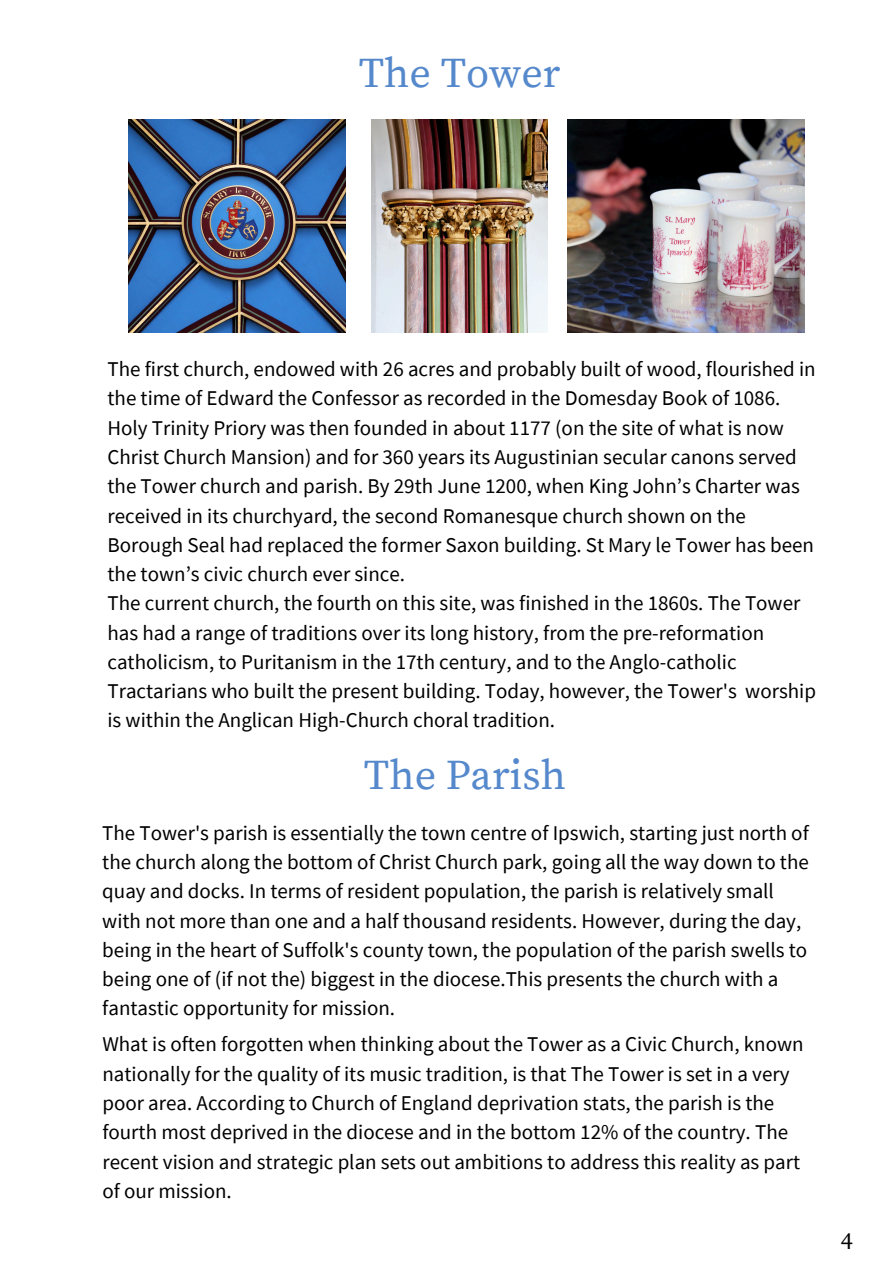
<style>
.page{position:relative;width:894px;height:1264px;background:#fff}
.page>*{position:absolute;margin:0;border:0;box-sizing:border-box;transform-origin:0 0}
.t1{font:42px "Source Serif Pro";color:#5589cc}
.t2{font:24px "Source Serif Pro";color:#000}
.t3{font:21px/29.2px "Source Sans Pro";color:#000}
</style>
<div class="page">
<img style="left:371px;top:120px;width:176px;height:212px">
<img style="left:128px;top:120px;width:217px;height:212px">
<img style="left:567px;top:120px;width:237px;height:212px">
<p class="t1" style="left:359px;top:48px;width:203px">The Tower</p>
<h1 class="t3" style="left:107px;top:354px;width:709px">The first church, endowed with 26 acres and probably built of wood, flourished in the time of Edward the Confessor as recorded in the Domesday Book of 1086.<br>Holy Trinity Priory was then founded in about 1177 (on the site of what is now Christ Church Mansion) and for 360 years its Augustinian secular canons served the Tower church and parish. By 29th June 1200, when King John’s Charter was received in its churchyard, the second Romanesque church shown on the Borough Seal had replaced the former Saxon building. St Mary le Tower has been the town’s civic church ever since.</h1>
<p class="t3" style="left:107px;top:588px;width:709px">The current church, the fourth on this site, was finished in the 1860s. The Tower has had a range of traditions over its long history, from the pre-reformation catholicism, to Puritanism in the 17th century, and to the Anglo-catholic Tractarians who built the present building. Today, however, the Tower's worship is within the Anglican High-Church choral tradition.</p>
<h1 class="t1" style="left:364px;top:750px;width:203px">The Parish</h1>
<p class="t3" style="left:102px;top:817px;width:708px">The Tower's parish is essentially the town centre of Ipswich, starting just north of the church along the bottom of Christ Church park, going all the way down to the quay and docks. In terms of resident population, the parish is relatively small with not more than one and a half thousand residents. However, during the day, being in the heart of Suffolk's county town, the population of the parish swells to being one of (if not the) biggest in the diocese.This presents the church with a fantastic opportunity for mission.</p>
<p class="t3" style="left:102px;top:1029px;width:702px">What is often forgotten when thinking about the Tower as a Civic Church, known nationally for the quality of its music tradition, is that The Tower is set in a very poor area. According to Church of England deprivation stats, the parish is the fourth most deprived in the diocese and in the bottom 12% of the country. The recent vision and strategic plan sets out ambitions to address this reality as part of our mission.</p>
<p class="t2" style="left:840px;top:1226px;width:13px">4</p>
</div>
